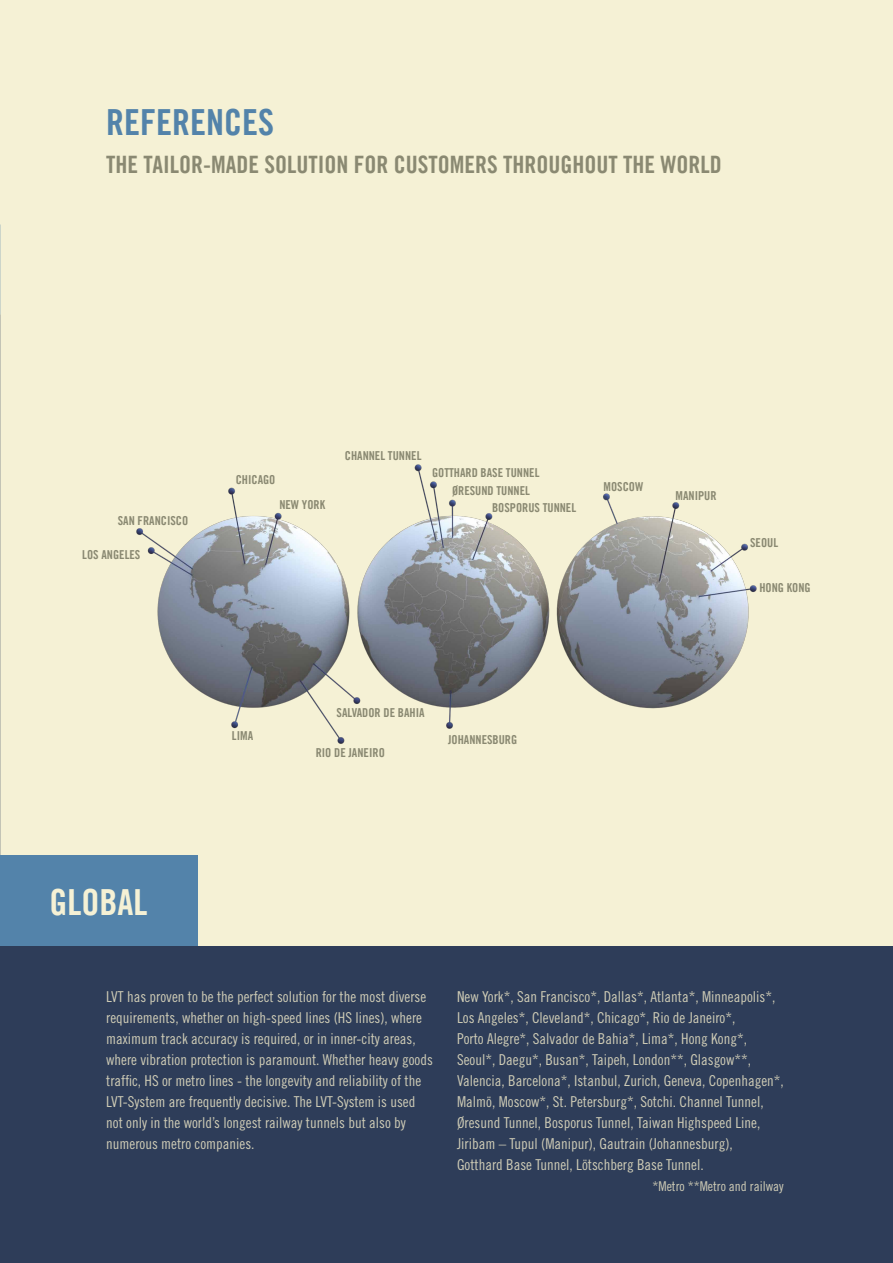
<style>
.page{position:relative;width:893px;height:1263px;background:#f5f1d5}
.page>*{position:absolute;margin:0;border:0;box-sizing:border-box;transform-origin:0 0}
.t1{font:36px "Trade Gothic Bold Cond Twenty";color:#5383aa}
.t2{font:36px "Trade Gothic Bold Cond Twenty";color:#f5f1d5}
.t3{font:24px "Trade Gothic Bold Cond Twenty";color:#8a8972}
.t4{font:15px/21px "Trade Gothic Cond Eighteen";color:#cfccb6}
.t5{font:13.5px "Trade Gothic Cond Eighteen";color:#cfccb6}
.t6{font:12.3px "Trade Gothic Bold Cond Twenty";color:#8a8972}
</style>
<div class="page">
<div style="left:0;top:946px;width:893px;height:317px;background:#2e3d59"></div>
<div style="left:0;top:855px;width:197px;height:91px;background:#5383aa"></div>
<img style="left:136px;top:464px;width:621px;height:280px">
<h1 class="t1" style="left:106px;top:100px;width:169px">REFERENCES</h1>
<h2 class="t3" style="left:106px;top:149px;width:617px">THE TAILOR-MADE SOLUTION FOR CUSTOMERS THROUGHOUT THE WORLD</h2>
<p class="t6" style="left:118px;top:513px;width:72px">SAN FRANCISCO</p>
<p class="t6" style="left:82px;top:547px;width:60px">LOS ANGELES</p>
<p class="t6" style="left:236px;top:473px;width:41px">CHICAGO</p>
<p class="t6" style="left:279px;top:498px;width:47px">NEW YORK</p>
<p class="t6" style="left:345px;top:449px;width:78px">CHANNEL TUNNEL</p>
<p class="t6" style="left:432px;top:465px;width:109px">GOTTHARD BASE TUNNEL</p>
<p class="t6" style="left:452px;top:484px;width:79px">ØRESUND TUNNEL</p>
<p class="t6" style="left:492px;top:500px;width:86px">BOSPORUS TUNNEL</p>
<p class="t6" style="left:604px;top:479px;width:41px">MOSCOW</p>
<p class="t6" style="left:675px;top:488px;width:43px">MANIPUR</p>
<p class="t6" style="left:750px;top:535px;width:30px">SEOUL</p>
<p class="t6" style="left:759px;top:580px;width:53px">HONG KONG</p>
<p class="t6" style="left:232px;top:728px;width:23px">LIMA</p>
<p class="t6" style="left:337px;top:705px;width:89px">SALVADOR DE BAHIA</p>
<p class="t6" style="left:316px;top:745px;width:71px">RIO DE JANEIRO</p>
<p class="t6" style="left:448px;top:732px;width:71px">JOHANNESBURG</p>
<h1 class="t2" style="left:50px;top:881px;width:99px">GLOBAL</h1>
<p class="t4" style="left:106px;top:986px;width:328px">LVT has proven to be the perfect solution for the most diverse requirements, whether on high-speed lines (HS lines), where maximum track accuracy is required, or in inner-city areas, where vibration protection is paramount. Whether heavy goods traffic, HS or metro lines - the longevity and reliability of the LVT-System are frequently decisive. The LVT-System is used not only in the world’s longest railway tunnels but also by numerous metro companies.</p>
<p class="t4" style="left:457px;top:986px;width:328px">New York*, San Francisco*, Dallas*, Atlanta*, Minneapolis*, Los Angeles*, Cleveland*, Chicago*, Rio de Janeiro*,<br>Porto Alegre*, Salvador de Bahia*, Lima*, Hong Kong*, Seoul*, Daegu*, Busan*, Taipeh, London**, Glasgow**, Valencia, Barcelona*, Istanbul, Zurich, Geneva, Copenhagen*, Malmö, Moscow*, St. Petersburg*, Sotchi. Channel Tunnel, Øresund Tunnel, Bosporus Tunnel, Taiwan Highspeed Line, Jiribam – Tupul (Manipur), Gautrain (Johannesburg),<br>Gotthard Base Tunnel, Lötschberg Base Tunnel.</p>
<p class="t5" style="left:652px;top:1178px;width:133px">*Metro **Metro and railway</p>
</div>
